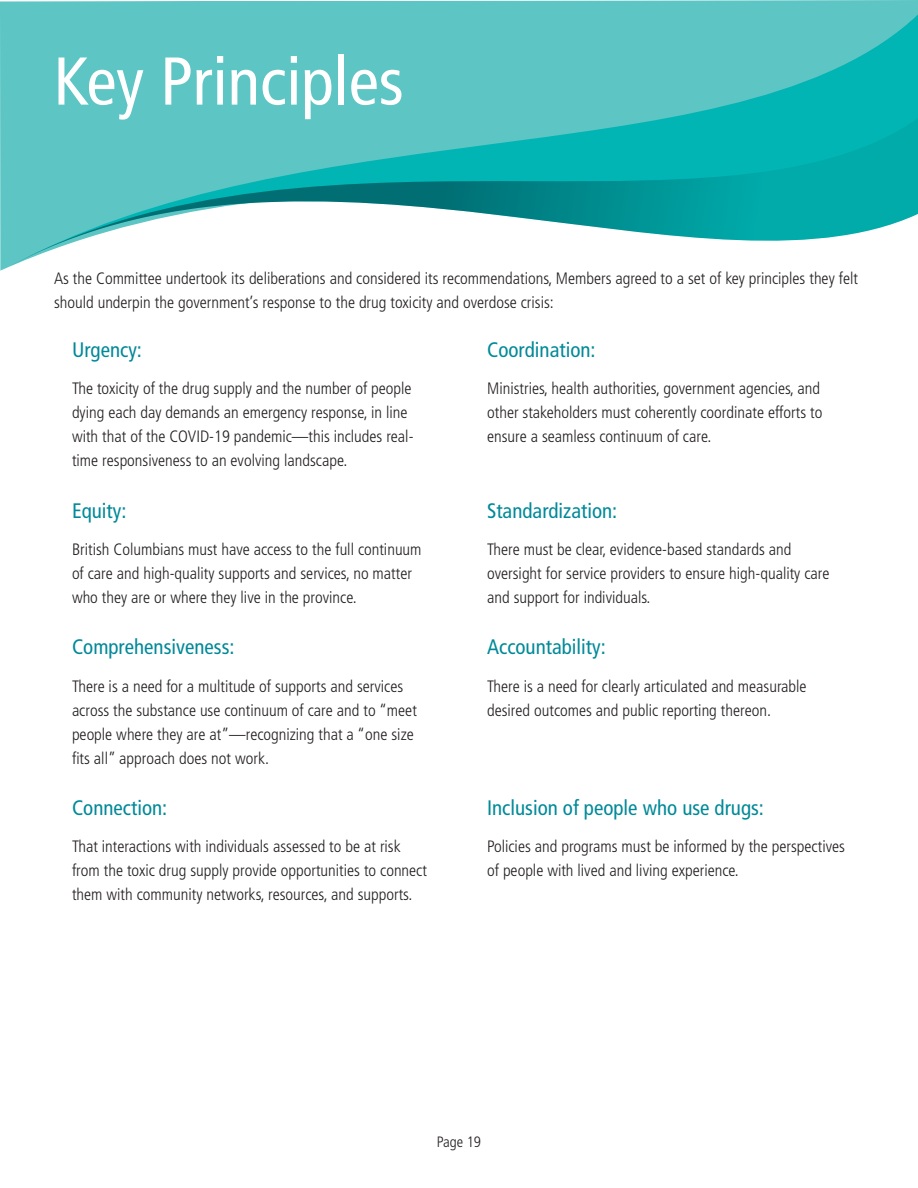
<style>
.page{position:relative;width:918px;height:1188px;background:#fff}
.page>*{position:absolute;margin:0;border:0;box-sizing:border-box;transform-origin:0 0}
.Section_Title{font:condensed 67.5px "Frutiger LT Std";color:#fff}
.H2-Bullets{font:condensed 21px "Frutiger LT Std";color:#008998}
.Body_Text__Principle{font:300 condensed 16.5px/24px "Frutiger LT Std";color:#231f20}
.Body_Text{font:300 condensed 16.5px/24px "Frutiger LT Std";color:#231f20}
.t1{font:300 condensed 15px "Frutiger LT Std";color:#231f20}
</style>
<div class="page">
<svg style="left:0;top:0;width:918px;height:271px;background:#73cccb"></svg>
<svg style="left:1px;top:6px;width:917px;height:106px;background:#55c3c1"></svg>
<svg style="left:1px;top:112px;width:917px;height:159px"></svg>
<p class="Section_Title" style="left:54px;top:42px;width:351px">Key Principles</p>
<p class="Body_Text" style="left:54px;top:266px;width:806px">As the Committee undertook its deliberations and considered its recommendations, Members agreed to a set of key principles they felt should underpin the government’s response to the drug toxicity and overdose crisis:</p>
<p class="H2-Bullets" style="left:72px;top:337px;width:71px">Urgency:</p>
<p class="Body_Text__Principle" style="left:72px;top:377px;width:343px">The toxicity of the drug supply and the number of people dying each day demands an emergency response, in line with that of the COVID-19 pandemic—this includes real&shy;time responsiveness to an evolving landscape.</p>
<p class="H2-Bullets" style="left:487px;top:337px;width:110px">Coordination:</p>
<p class="Body_Text__Principle" style="left:487px;top:377px;width:337px">Ministries, health authorities, government agencies, and other stakeholders must coherently coordinate efforts to ensure a seamless continuum of care.</p>
<p class="H2-Bullets" style="left:72px;top:498px;width:56px">Equity:</p>
<p class="Body_Text__Principle" style="left:72px;top:538px;width:351px">British Columbians must have access to the full continuum of care and high-quality supports and services, no matter who they are or where they live in the province.</p>
<p class="H2-Bullets" style="left:72px;top:635px;width:164px">Comprehensiveness:</p>
<p class="Body_Text__Principle" style="left:72px;top:674px;width:346px">There is a need for a multitude of supports and services across the substance use continuum of care and to “meet people where they are at”—recognizing that a “one size fits all” approach does not work.</p>
<p class="H2-Bullets" style="left:72px;top:795px;width:97px">Connection:</p>
<p class="Body_Text__Principle" style="left:72px;top:835px;width:357px">That interactions with individuals assessed to be at risk from the toxic drug supply provide opportunities to connect them with community networks, resources, and supports.</p>
<p class="H2-Bullets" style="left:487px;top:498px;width:132px">Standardization:</p>
<p class="Body_Text__Principle" style="left:487px;top:538px;width:344px">There must be clear, evidence-based standards and oversight for service providers to ensure high-quality care and support for individuals.</p>
<p class="H2-Bullets" style="left:487px;top:635px;width:120px">Accountability:</p>
<p class="Body_Text__Principle" style="left:487px;top:674px;width:321px">There is a need for clearly articulated and measurable desired outcomes and public reporting thereon.</p>
<p class="H2-Bullets" style="left:487px;top:795px;width:278px">Inclusion of people who use drugs:</p>
<p class="Body_Text__Principle" style="left:487px;top:835px;width:359px">Policies and programs must be informed by the perspectives of people with lived and living experience.</p>
<p class="t1" style="left:437px;top:1133px;width:46px">Page 19</p>
</div>
